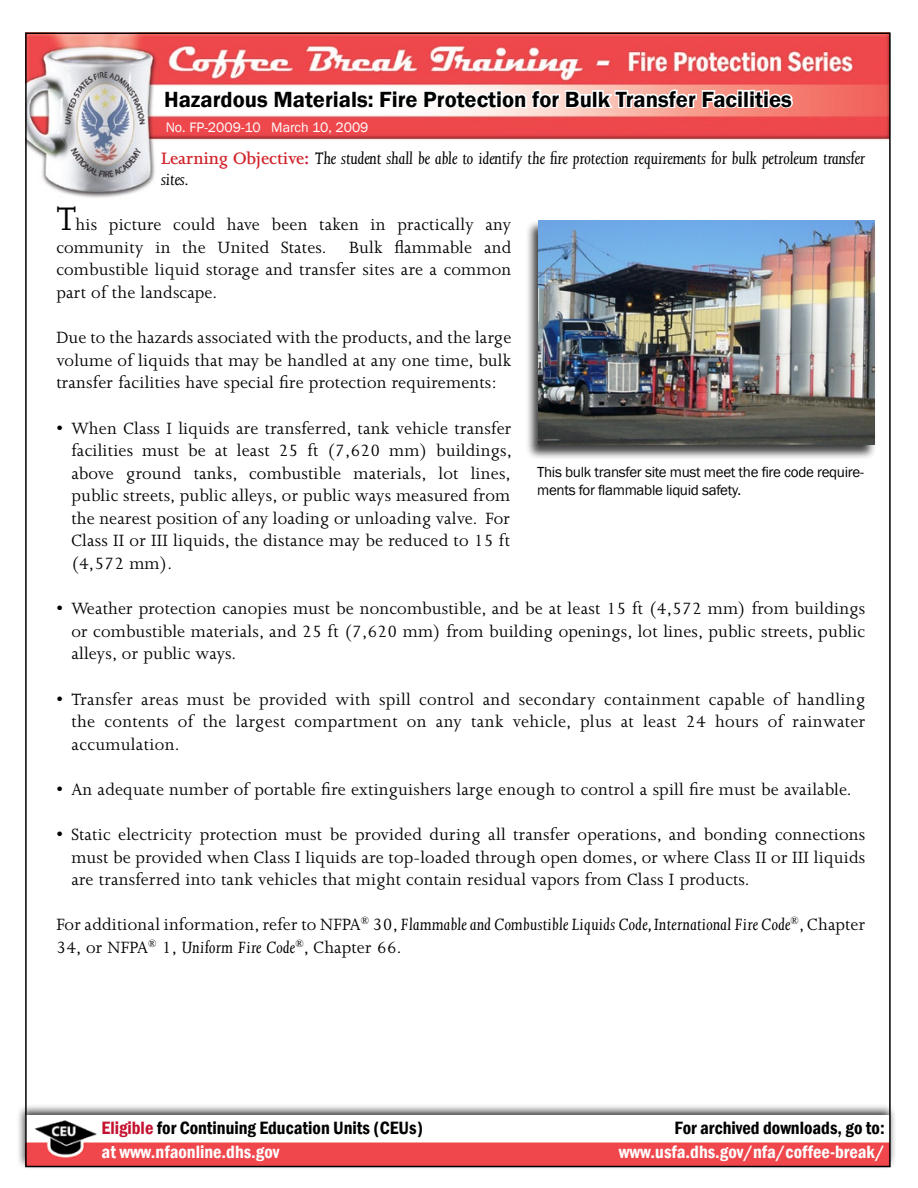
<style>
.page{position:relative;width:918px;height:1188px;background:#fff}
.page>*{position:absolute;margin:0;border:0;box-sizing:border-box;transform-origin:0 0}
.Topic_-_18pt{font:600 22.65px "Franklin Gothic";color:#000}
.Body_text_14pt{font:italic 19.05px/21.9px "Joanna MT Std";letter-spacing:-.01em;color:#000}
.Body_text_14pt-2{font:18.75px/22.6px "Joanna MT Std";letter-spacing:.01em;color:#000;text-align:justify}
.Body_text_14pt-3{font:italic 18.75px/22.6px "Joanna MT Std";letter-spacing:.01em;color:#000}
.t1{font:600 condensed 18.3px "Franklin Gothic";color:#000}
.t2{font:600 condensed 18.3px "Franklin Gothic";color:#fff}
.t3{font:15px/18px "Franklin Gothic";letter-spacing:-.02em;color:#000}
.t4{font:14.1px "Franklin Gothic";color:#fff}
.s1{font-weight:600;font-style:normal;color:#d2232a}
.s2{font-weight:600;font-style:normal;color:#c41230}
.s3{font-size:37.5px}
.s4{font-style:normal}
.s5{color:#c41230}
</style>
<div class="page">
<img style="left:28px;top:36px;width:860px;height:162px">
<svg style="left:163px;top:75px;width:580px;height:42px"></svg>
<div style="left:743px;top:90px;width:6px;height:18px;border:3px solid #fff"></div>
<svg style="left:749px;top:89px;width:46px;height:22px"></svg>
<div style="left:16px;top:1103px;width:887px;height:73px;background:#000;opacity:.75"></div>
<img style="left:28px;top:1115px;width:860px;height:49px">
<div style="left:525px;top:220px;width:359px;height:255px;background:#000;opacity:.75"></div>
<img style="left:538px;top:221px;width:336px;height:224px">
<p class="Topic_-_18pt" style="left:164px;top:85px;width:629px">Hazardous Materials: Fire Protection for Bulk Transfer Facilities</p>
<p class="t4" style="left:166px;top:118px;width:204px">No. FP-2009-10 March 10, 2009</p>
<p class="Body_text_14pt" style="left:161px;top:147px;width:706px"><span class="s1">Learning Objective</span><span class="s2">:</span> The student shall be able to identify the fire protection requirements for bulk petroleum transfer sites.</p>
<p class="Body_text_14pt-2" style="left:56px;top:213px;width:456px"><span class="s3">T</span>his picture could have been taken in practically any community in the United States. Bulk flammable and combustible liquid storage and transfer sites are a common part of the landscape.</p>
<p class="Body_text_14pt-2" style="left:56px;top:326px;width:456px">Due to the hazards associated with the products, and the large volume of liquids that may be handled at any one time, bulk transfer facilities have special fire protection requirements:</p>
<p class="Body_text_14pt-2" style="left:71px;top:417px;width:442px;text-indent:-15px">• When Class I liquids are transferred, tank vehicle transfer facilities must be at least 25 ft (7,620 mm) buildings, above ground tanks, combustible materials, lot lines, public streets, public alleys, or public ways measured from the nearest position of any loading or unloading valve. For Class II or III liquids, the distance may be reduced to 15 ft (4,572 mm).</p>
<p class="Body_text_14pt-2" style="left:71px;top:597px;width:795px;text-indent:-15px">• Weather protection canopies must be noncombustible, and be at least 15 ft (4,572 mm) from buildings or combustible materials, and 25 ft (7,620 mm) from building openings, lot lines, public streets, public alleys, or public ways.</p>
<p class="Body_text_14pt-2" style="left:71px;top:688px;width:795px;text-indent:-15px">• Transfer areas must be provided with spill control and secondary containment capable of handling the contents of the largest compartment on any tank vehicle, plus at least 24 hours of rainwater accumulation.</p>
<p class="Body_text_14pt-2" style="left:56px;top:778px;width:797px">• An adequate number of portable fire extinguishers large enough to control a spill fire must be available.</p>
<p class="Body_text_14pt-2" style="left:71px;top:823px;width:795px;text-indent:-15px">• Static electricity protection must be provided during all transfer operations, and bonding connections must be provided when Class I liquids are top-loaded through open domes, or where Class II or III liquids are transferred into tank vehicles that might contain residual vapors from Class I products.</p>
<p class="Body_text_14pt-3" style="left:56px;top:914px;width:810px"><span class="s4">For additional information,refer to NFPA</span><sup>®</sup> <span class="s4">30,</span> Flammable and Combustible Liquids Code, International Fire Code<sup>®</sup><span class="s4">, Chapter<br>34, or NFPA</span><sup>®</sup> <span class="s4">1,</span> Uniform Fire Code<sup>®</sup><span class="s4">, Chapter 66.</span></p>
<p class="t3" style="left:537px;top:464px;width:328px">This bulk transfer site must meet the fire code require&shy;ments for flammable liquid safety.</p>
<p class="t1" style="left:102px;top:1115px;width:323px"><span class="s5">Eligible</span> for Continuing Education Units (CEUs)</p>
<p class="t2" style="left:102px;top:1139px;width:179px">at www.nfaonline.dhs.gov</p>
<p class="t1" style="left:675px;top:1115px;width:212px">For archived downloads, go to:</p>
<p class="t2" style="left:619px;top:1139px;width:267px">www.usfa.dhs.gov/nfa/coffee-break/</p>
</div>
